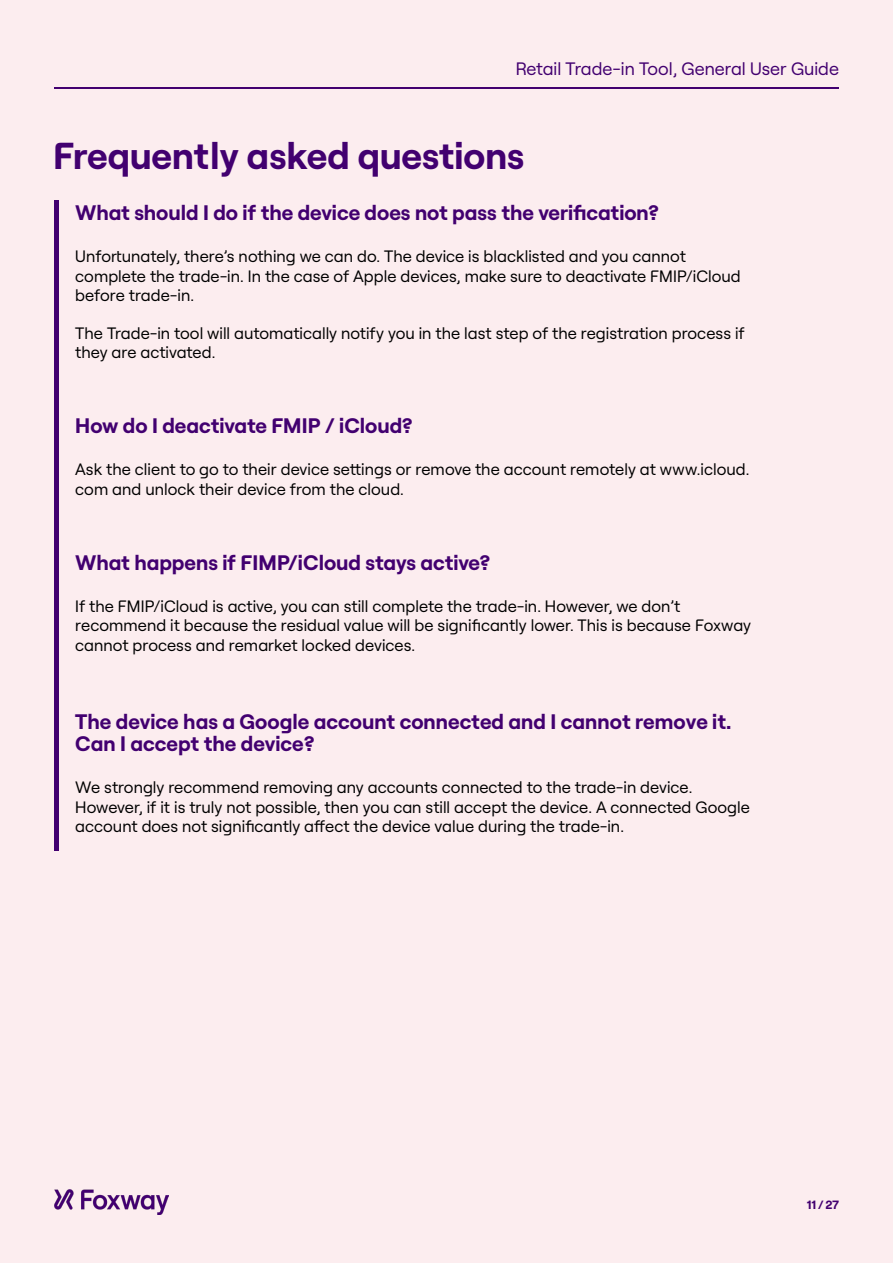
<style>
.page{position:relative;width:893px;height:1263px;background:#fcedef}
.page>*{position:absolute;margin:0;border:0;box-sizing:border-box;transform-origin:0 0}
.t1{font:700 37.5px "Roobert Foxway";color:#420070}
.t2{font:700 21px/22.5px "Roobert Foxway";color:#420070}
.t3{font:18px "Roobert Foxway";color:#420070}
.t4{font:16.5px/19.5px "Roobert Foxway";color:#000}
.t5{font:700 12px "Roobert Foxway";color:#420070}
</style>
<div class="page">
<div style="left:54px;top:201px;width:5px;height:650px;background:#420070"></div>
<hr style="left:54px;top:87px;width:785px;height:2px;background:#420070">
<img style="left:54px;top:1189px;width:115px;height:25px">
<p class="t3" style="left:516px;top:55px;width:325px">Retail Trade-in Tool, General User Guide</p>
<h1 class="t1" style="left:53px;top:127px;width:473px">Frequently asked questions</h1>
<p class="t2" style="left:75px;top:200px;width:585px">What should I do if the device does not pass the verification?</p>
<p class="t4" style="left:75px;top:245px;width:667px">Unfortunately, there’s nothing we can do. The device is blacklisted and you cannot complete the trade-in. In the case of Apple devices, make sure to deactivate FMIP/iCloud before trade-in.</p>
<p class="t4" style="left:75px;top:322px;width:671px">The Trade-in tool will automatically notify you in the last step of the registration process if they are activated.</p>
<p class="t2" style="left:75px;top:413px;width:339px">How do I deactivate FMIP / iCloud?</p>
<p class="t4" style="left:75px;top:458px;width:676px">Ask the client to go to their device settings or remove the account remotely at www.icloud. com and unlock their device from the cloud.</p>
<p class="t2" style="left:75px;top:549px;width:417px">What happens if FIMP/iCloud stays active?</p>
<p class="t4" style="left:75px;top:595px;width:677px">If the FMIP/iCloud is active, you can still complete the trade-in. However, we don’t recommend it because the residual value will be significantly lower. This is because Foxway cannot process and remarket locked devices.</p>
<p class="t2" style="left:75px;top:708px;width:658px">The device has a Google account connected and I cannot remove it.<br>Can I accept the device?</p>
<p class="t4" style="left:75px;top:776px;width:676px">We strongly recommend removing any accounts connected to the trade-in device.<br>However, if it is truly not possible, then you can still accept the device. A connected Google account does not significantly affect the device value during the trade-in.</p>
<p class="t5" style="left:807px;top:1195px;width:34px">11 / 27</p>
</div>
